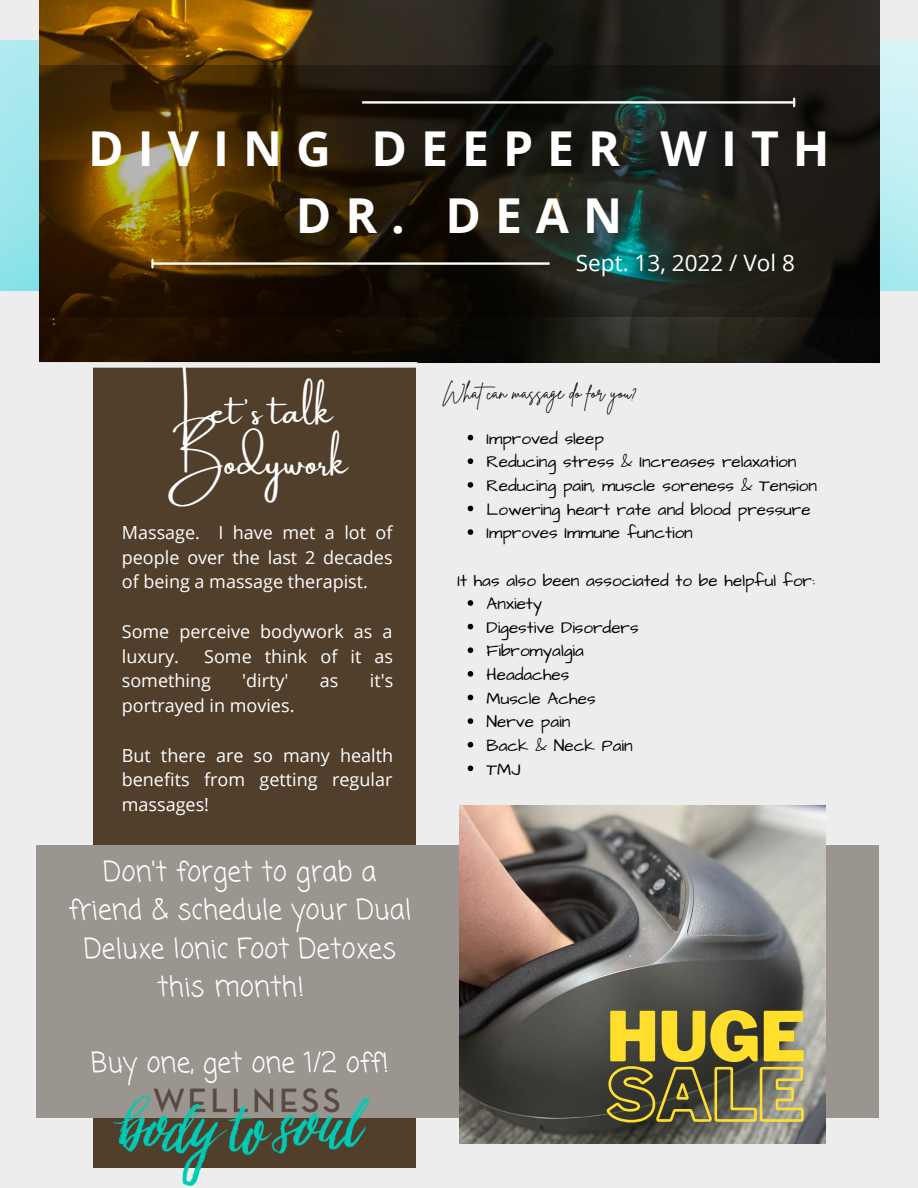
<style>
.page{position:relative;width:918px;height:1188px;background:#ededed}
.page>*{position:absolute;margin:0;border:0;box-sizing:border-box;transform-origin:0 0}
.t1{font:900 68.25px "Libre Franklin";color:#ffdf2b}
.t2{font:700 48.15px/66.3px "Open Sans";letter-spacing:.29em;color:#fff;text-align:center}
.t3{font:36.45px/50.7px "Amsterdam One";color:#fff;text-align:center}
.t4{font:27.45px "Coming Soon";color:#fff}
.t5{font:22.5px "Open Sans";color:#fff}
.t6{font:18.6px "Brittany Signature";color:#000}
.t7{font:18px/24.8px "Open Sans";color:#fff;text-align:justify}
.t8{font:17.1px/23.7px "Architects Daughter";color:#000}
</style>
<div class="page">
<img style="left:0;top:40px;width:918px;height:250px">
<div style="left:93px;top:0;width:323px;height:1168px;background:#513f2c"></div>
<div style="left:36px;top:846px;width:843px;height:272px;background:#9b958f"></div>
<img style="left:459px;top:805px;width:367px;height:339px">
<img style="left:39px;top:0;width:840px;height:362px">
<svg style="left:39px;top:65px;width:840px;height:252px;background:#2a220f"></svg>
<hr style="left:362px;top:101px;width:432px;height:3px;background:#fff">
<svg style="left:793px;top:98px;width:2px;height:9px"></svg>
<hr style="left:153px;top:262px;width:397px;height:3px;background:#fff">
<svg style="left:151px;top:259px;width:3px;height:9px"></svg>
<div style="left:0;top:362px;width:417px;height:6px;background:#ededed"></div>
<img style="left:113px;top:1088px;width:255px;height:97px">
<svg style="left:468px;top:435px;width:5px;height:5px"></svg>
<svg style="left:468px;top:458px;width:5px;height:6px"></svg>
<svg style="left:468px;top:482px;width:5px;height:6px"></svg>
<svg style="left:468px;top:506px;width:5px;height:5px"></svg>
<svg style="left:468px;top:529px;width:5px;height:6px"></svg>
<svg style="left:468px;top:600px;width:5px;height:6px"></svg>
<svg style="left:468px;top:624px;width:5px;height:5px"></svg>
<svg style="left:468px;top:647px;width:5px;height:6px"></svg>
<svg style="left:468px;top:671px;width:5px;height:6px"></svg>
<svg style="left:468px;top:695px;width:5px;height:5px"></svg>
<svg style="left:468px;top:718px;width:5px;height:6px"></svg>
<svg style="left:468px;top:742px;width:5px;height:6px"></svg>
<svg style="left:468px;top:766px;width:5px;height:5px"></svg>
<svg style="left:605px;top:1065px;width:200px;height:59px;background:#736d44"></svg>
<h2 class="t2" style="left:88px;top:115px;width:743px">DIVING DEEPER WITH<br>DR. DEAN</h2>
<h3 class="t5" style="left:576px;top:247px;width:221px">Sept. 13, 2022 / Vol 8</h3>
<h3 class="t3" style="left:168px;top:387px;width:181px">Let's talk<br>Bodywork</h3>
<p class="t7" style="left:122px;top:520px;width:272px">Massage. I have met a lot of people over the last 2 decades of being a massage therapist.</p>
<p class="t7" style="left:122px;top:619px;width:272px">Some perceive bodywork as a luxury.</p>
<p class="t7" style="left:122px;top:643px;width:273px;text-indent:82px">Some think of it as something</p>
<p class="t7" style="left:242px;top:668px;width:48px">'dirty'</p>
<p class="t7" style="left:320px;top:668px;width:20px">as</p>
<p class="t7" style="left:370px;top:668px;width:25px">it's</p>
<p class="t7" style="left:122px;top:693px;width:174px">portrayed in movies.</p>
<p class="t7" style="left:122px;top:742px;width:273px">But there are so many health benefits from getting regular massages!</p>
<h3 class="t4" style="left:103px;top:853px;width:275px">Don't forget to grab a</h3>
<h3 class="t4" style="left:69px;top:891px;width:344px">friend &amp; schedule your Dual</h3>
<h3 class="t4" style="left:84px;top:929px;width:314px">Deluxe Ionic Foot Detoxes</h3>
<h3 class="t4" style="left:157px;top:968px;width:149px">this month!</h3>
<h3 class="t4" style="left:91px;top:1044px;width:300px">Buy one, get one 1/2 off!</h3>
<p class="t6" style="left:443px;top:380px;width:196px">Whatcan massage do for you?</p>
<p class="t8" style="left:487px;top:427px;width:332px">Improved sleep<br>Reducing stress &amp; Increases relaxation<br>Reducing pain, muscle soreness &amp; Tension<br>Lowering heart rate and blood pressure<br>Improves Immune function</p>
<p class="t8" style="left:458px;top:569px;width:359px">It has also been associated to be helpful for:</p>
<p class="t8" style="left:487px;top:592px;width:154px">Anxiety<br>Digestive Disorders<br>Fibromyalgia<br>Headaches<br>Muscle Aches<br>Nerve pain<br>Back &amp; Neck Pain<br>TMJ</p>
<h1 class="t1" style="left:607px;top:995px;width:201px">HUGE</h1>
</div>
